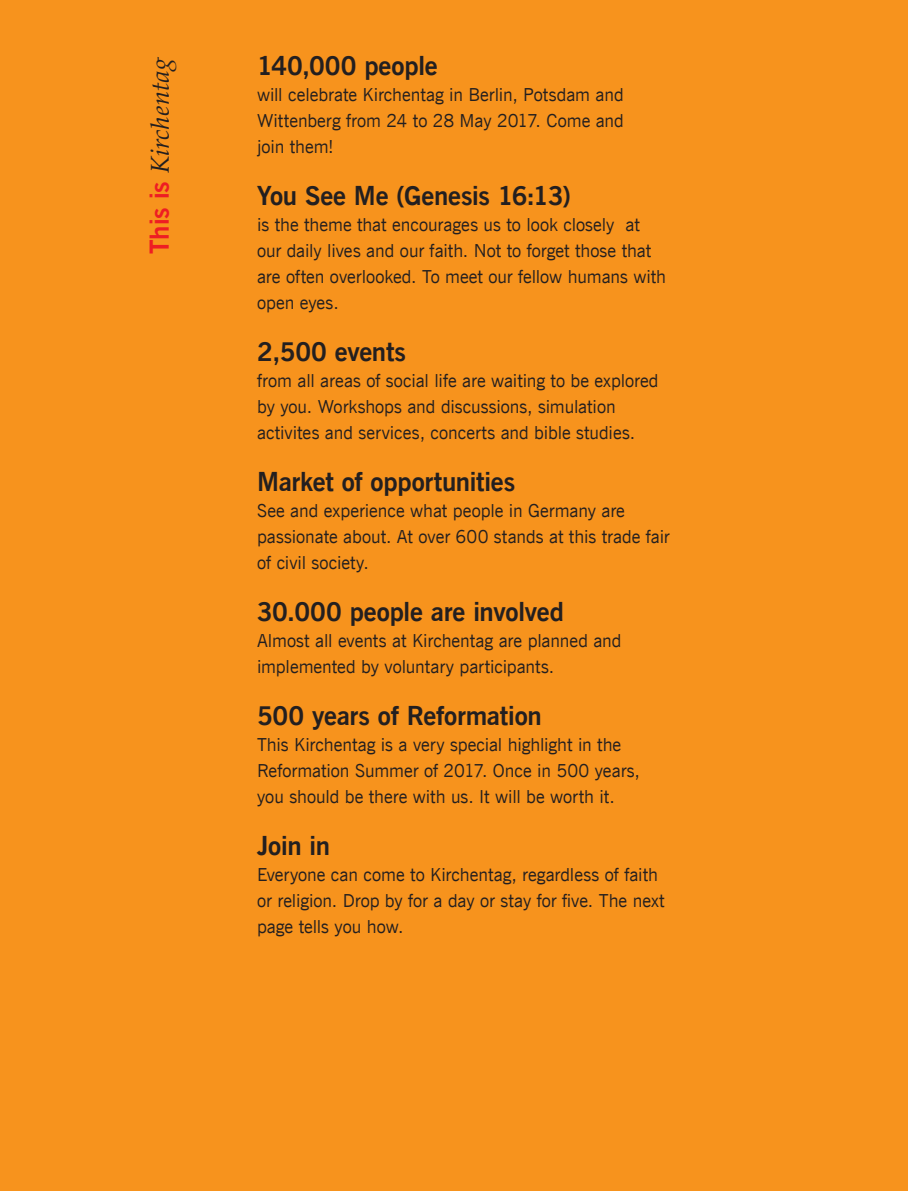
<style>
.page{position:relative;width:908px;height:1191px;background:#fff}
.page>*{position:absolute;margin:0;border:0;box-sizing:border-box;transform-origin:0 0}
.t1{font:26px "News Gothic Bd BT";letter-spacing:-.01em;color:#231f20}
.t2{font:italic 26px "Palatino Nova";color:#231f20}
.t3{font:18px/26px "News Gothic BT";letter-spacing:-.005em;color:#231f20}
.s1{font-family:"News Gothic Bd BT";font-style:normal;color:#ee1d23}
</style>
<div class="page">
<div style="left:0;top:0;width:907px;height:1191px;background:#f7931d"></div>
<h1 class="t2" style="left:145px;top:254px;width:200px;rotate:-90deg"><span class="s1">This is</span> Kirchentag</h1>
<h1 class="t1" style="left:257px;top:48px;width:182px">140,000 people</h1>
<p class="t3" style="left:257px;top:82px;width:368px;text-align:justify">will celebrate Kirchentag in Berlin, Potsdam and Wittenberg from 24 to 28 May 2017. Come and join them!</p>
<h1 class="t1" style="left:257px;top:178px;width:315px">You See Me (Genesis 16:13)</h1>
<p class="t3" style="left:257px;top:212px;width:410px">is the theme that encourages us to look closely at our daily lives and our faith. Not to forget those that are often overlooked. To meet our fellow humans with open eyes.</p>
<h1 class="t1" style="left:257px;top:334px;width:150px">2,500 events</h1>
<p class="t3" style="left:257px;top:368px;width:403px">from all areas of social life are waiting to be explored by you. Workshops and discussions, simulation activites and services, concerts and bible studies.</p>
<h1 class="t1" style="left:257px;top:464px;width:259px">Market of opportunities</h1>
<p class="t3" style="left:257px;top:498px;width:414px">See and experience what people in Germany are passionate about. At over 600 stands at this trade fair of civil society.</p>
<h1 class="t1" style="left:257px;top:594px;width:308px">30.000 people are involved</h1>
<p class="t3" style="left:257px;top:628px;width:366px">Almost all events at Kirchentag are planned and implemented by voluntary participants.</p>
<h1 class="t1" style="left:257px;top:698px;width:286px">500 years of Reformation</h1>
<p class="t3" style="left:257px;top:732px;width:384px">This Kirchentag is a very special highlight in the<br>Reformation Summer of 2017. Once in 500 years, you should be there with us. It will be worth it.</p>
<h1 class="t1" style="left:257px;top:828px;width:75px">Join in</h1>
<p class="t3" style="left:257px;top:862px;width:409px">Everyone can come to Kirchentag, regardless of faith or religion. Drop by for a day or stay for five. The next page tells you how.</p>
</div>
